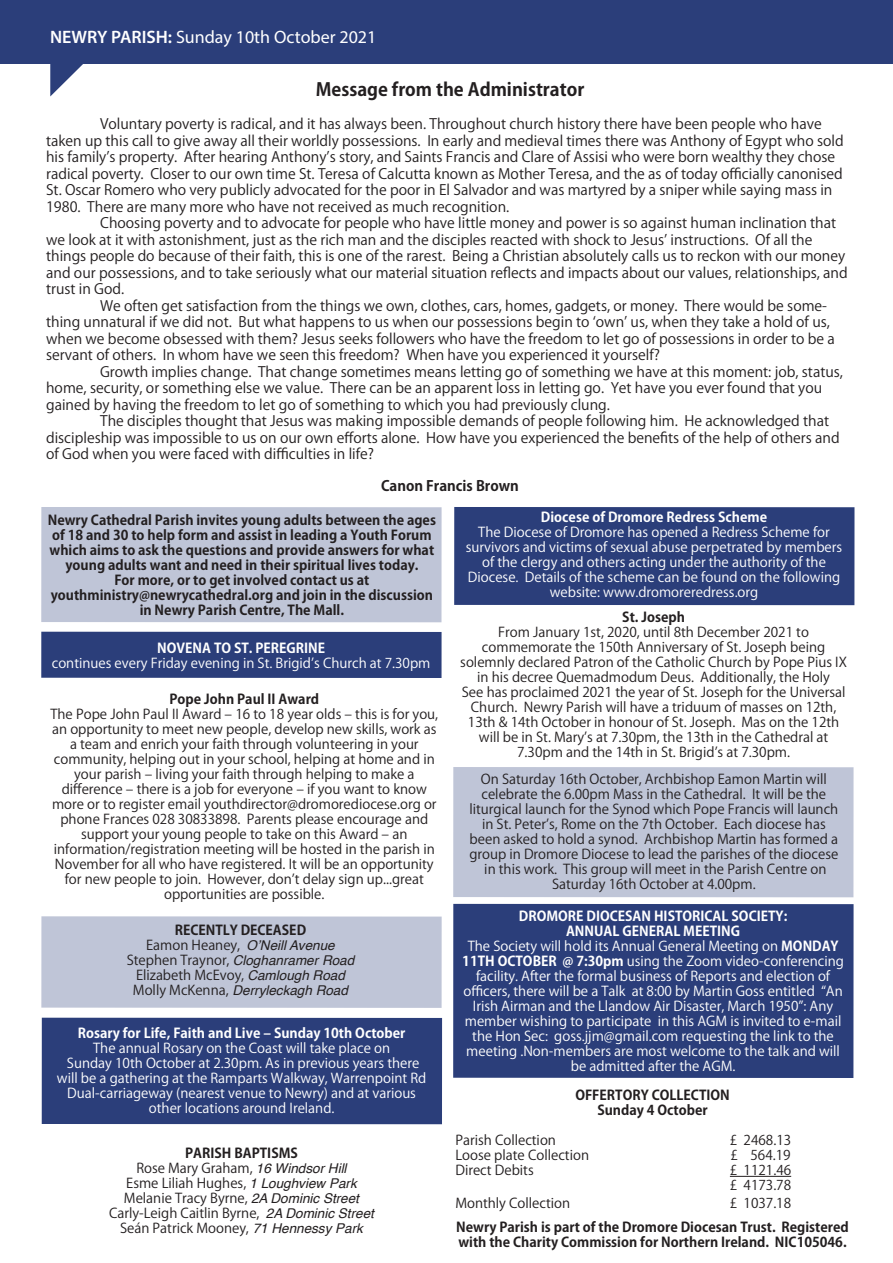
<style>
.page{position:relative;width:893px;height:1263px;background:#fff}
.page>*{position:absolute;margin:0;border:0;box-sizing:border-box;transform-origin:0 0}
.t1{font:18px "Myriad Pro";color:#fff}
.t2{font:700 18px "Koz Go Pro";color:#231f20}
.t3{font:14.25px/16.5px "Koz Go Pro";color:#231f20}
.t4{font:700 14.25px "Koz Go Pro";color:#231f20}
.t5{font:13.5px/15px "Koz Go Pro";color:#231f20;text-align:center}
.t6{font:13.5px/15px "Koz Go Pro";color:#fff;text-align:center}
.t7{font:700 13.5px/15px "Koz Go Pro";color:#231f20;text-align:center}
.t8{font:700 13.5px "Koz Go Pro";color:#fff}
.t9{font:italic 13.5px/15px "Helvetica";color:#231f20;text-align:center}
.s1{font-weight:600}
.s2{font-family:"Koz Go Pro";font-style:normal}
.s3{font-family:"Helvetica";font-style:italic}
.s4{font-weight:700}
</style>
<div class="page">
<hr style="left:730px;top:1176px;width:61px;height:1px;background:#231f20">
<div style="left:454px;top:507px;width:400px;height:98px;background:#2b3e7a"></div>
<div style="left:41px;top:507px;width:401px;height:115px;background:#bfc5d7"></div>
<div style="left:41px;top:632px;width:401px;height:46px;background:#2b3e7a"></div>
<div style="left:42px;top:1018px;width:400px;height:106px;background:#2b3e7a"></div>
<div style="left:41px;top:916px;width:401px;height:92px;background:#bfc5d7"></div>
<div style="left:453px;top:767px;width:400px;height:130px;background:#bfc5d7"></div>
<div style="left:453px;top:904px;width:400px;height:174px;background:#2b3e7a"></div>
<div style="left:0;top:0;width:893px;height:64px;background:#2b3e7a"></div>
<svg style="left:50px;top:64px;width:33px;height:32px"></svg>
<p class="t1" style="left:50px;top:26px;width:328px"><span class="s1">NEWRY PARISH:</span> Sunday 10th October 2021</p>
<p class="t1" style="left:234px;top:27px;width:156px">31st December 2017</p>
<p class="t2" style="left:316px;top:78px;width:270px">Message from the Administrator</p>
<p class="t3" style="left:46px;top:116px;width:799px;text-indent:54px">Voluntary poverty is radical, and it has always been. Throughout church history there have been people who have taken up this call to give away all their worldly possessions. In early and medieval times there was Anthony of Egypt who sold his familyʼs property. After hearing Anthonyʼs story, and Saints Francis and Clare of Assisi who were born wealthy they chose radical poverty. Closer to our own time St. Teresa of Calcutta known as Mother Teresa, and the as of today officially canonised St. Oscar Romero who very publicly advocated for the poor in El Salvador and was martyred by a sniper while saying mass in 1980. There are many more who have not received as much recognition.</p>
<p class="t3" style="left:46px;top:215px;width:803px;text-indent:54px">Choosing poverty and to advocate for people who have little money and power is so against human inclination that we look at it with astonishment, just as the rich man and the disciples reacted with shock to Jesusʼ instructions. Of all the things people do because of their faith, this is one of the rarest. Being a Christian absolutely calls us to reckon with our money and our possessions, and to take seriously what our material situation reflects and impacts about our values, relationships, and trust in God.</p>
<p class="t3" style="left:46px;top:298px;width:790px;text-indent:54px">We often get satisfaction from the things we own, clothes, cars, homes, gadgets, or money. There would be some&shy;thing unnatural if we did not. But what happens to us when our possessions begin to ʻownʼ us, when they take a hold of us, when we become obsessed with them? Jesus seeks followers who have the freedom to let go of possessions in order to be a servant of others. In whom have we seen this freedom? When have you experienced it yourself?</p>
<p class="t3" style="left:46px;top:364px;width:798px;text-indent:54px">Growth implies change. That change sometimes means letting go of something we have at this moment: job, status, home, security, or something else we value. There can be an apparent loss in letting go. Yet have you ever found that you gained by having the freedom to let go of something to which you had previously clung.</p>
<p class="t3" style="left:46px;top:413px;width:795px;text-indent:54px">The disciples thought that Jesus was making impossible demands of people following him. He acknowledged that discipleship was impossible to us on our own efforts alone. How have you experienced the benefits of the help of others and of God when you were faced with difficulties in life?</p>
<p class="t4" style="left:381px;top:477px;width:139px">Canon Francis Brown</p>
<p class="t7" style="left:48px;top:513px;width:390px">Newry Cathedral Parish invites young adults between the ages of 18 and 30 to help form and assist in leading a Youth Forum which aims to ask the questions and provide answers for what young adults want and need in their spiritual lives today.<br>For more, or to get involved contact us at youthministry@newrycathedral.org and join in the discussion in Newry Parish Centre, The Mall.</p>
<p class="t8" style="left:157px;top:639px;width:169px">NOVENA TO ST. PEREGRINE</p>
<p class="t6" style="left:52px;top:656px;width:380px">continues every Friday evening in St. Brigidʼs Church at 7.30pm</p>
<p class="t7" style="left:169px;top:692px;width:151px">Pope John Paul II Award</p>
<p class="t5" style="left:50px;top:707px;width:389px">The Pope John Paul II Award ‒ 16 to 18 year olds ‒ this is for you, an opportunity to meet new people, develop new skills, work as a team and enrich your faith through volunteering in your community, helping out in your school, helping at home and in your parish ‒ living your faith through helping to make a difference ‒ there is a job for everyone ‒ if you want to know more or to register email youthdirector@dromorediocese.org or phone Frances 028 30833898. Parents please encourage and support your young people to take on this Award ‒ an information/registration meeting will be hosted in the parish in November for all who have registered. It will be an opportunity for new people to join. However, donʼt delay sign up...great opportunities are possible.</p>
<p class="t7" style="left:175px;top:924px;width:133px">RECENTLY DECEASED</p>
<p class="t9" style="left:127px;top:938px;width:229px"><span class="s2">Eamon Heaney,</span> O’Neill Avenue<br><span class="s2">Stephen Traynor,</span> Cloghanramer Road</p>
<p class="t5" style="left:136px;top:968px;width:210px">Elizabeth McEvoy, <span class="s3">Camlough Road</span></p>
<p class="t9" style="left:133px;top:983px;width:217px"><span class="s2">Molly McKenna,</span> Derryleckagh Road</p>
<p class="t8" style="left:78px;top:1024px;width:329px">Rosary for Life, Faith and Live ‒ Sunday 10th October</p>
<p class="t6" style="left:57px;top:1040px;width:371px">The annual Rosary on the Coast will take place on<br>Sunday 10th October at 2.30pm. As in previous years there will be a gathering at the Ramparts Walkway, Warrenpoint Rd Dual-carriageway (nearest venue to Newry) and at various other locations around Ireland.</p>
<p class="t5" style="left:109px;top:1146px;width:266px"><span class="s4">PARISH BAPTISMS<br></span>Rose Mary Graham, <span class="s3">16 Windsor Hill<br></span>Esme Liliah Hughes, <span class="s3">1 Loughview Park </span>Melanie Tracy Byrne, <span class="s3">2A Dominic Street </span>Carly-Leigh Caitlin Byrne, <span class="s3">2A Dominic Street </span>Seán Patrick Mooney, <span class="s3">71 Hennessy Park</span></p>
<p class="t8" style="left:541px;top:509px;width:228px">Diocese of Dromore Redress Scheme</p>
<p class="t6" style="left:466px;top:525px;width:378px">The Diocese of Dromore has opened a Redress Scheme for survivors and victims of sexual abuse perpetrated by members of the clergy and others acting under the authority of the Diocese. Details of the scheme can be found on the following website: www.dromoreredress.org</p>
<p class="t7" style="left:622px;top:610px;width:64px">St. Joseph</p>
<p class="t5" style="left:460px;top:625px;width:388px">From January 1st, 2020, until 8th December 2021 to commemorate the 150th Anniversary of St. Joseph being solemnly declared Patron of the Catholic Church by Pope Pius IX in his decree Quemadmodum Deus. Additionally, the Holy<br>See has proclaimed 2021 the year of St. Joseph for the Universal Church. Newry Parish will have a triduum of masses on 12th, 13th &amp; 14th October in honour of St. Joseph. Mas on the 12th will be in St. Maryʼs at 7.30pm, the 13th in the Cathedral at 7.30pm and the 14th in St. Brigidʼs at 7.30pm.</p>
<p class="t5" style="left:469px;top:772px;width:371px">On Saturday 16th October, Archbishop Eamon Martin will celebrate the 6.00pm Mass in the Cathedral. It will be the liturgical launch for the Synod which Pope Francis will launch in St. Peterʼs, Rome on the 7th October. Each diocese has been asked to hold a synod. Archbishop Martin has formed a group in Dromore Diocese to lead the parishes of the diocese in this work. This group will meet in the Parish Centre on Saturday 16th October at 4.00pm.</p>
<p class="t6" style="left:462px;top:909px;width:383px"><span class="s4">DROMORE DIOCESAN HISTORICAL SOCIETY:<br>ANNUAL GENERAL MEETING<br></span>The Society will hold its Annual General Meeting on <span class="s4">MONDAY 11TH OCTOBER @ 7:30pm</span> using the Zoom video-conferencing facility. After the formal business of Reports and election of officers, there will be a Talk at 8:00 by Martin Goss entitled “An Irish Airman and the Llandow Air Disaster, March 1950”: Any member wishing to participate in this AGM is invited to e-mail the Hon Sec: goss.jjm@gmail.com requesting the link to the meeting .Non-members are most welcome to the talk and will be admitted after the AGM.</p>
<p class="t7" style="left:575px;top:1088px;width:156px">OFFERTORY COLLECTION<br>Sunday 4 October</p>
<p class="t5" style="left:455px;top:1133px;width:102px">Parish Collection</p>
<p class="t5" style="left:730px;top:1133px;width:63px">£ 2468.13</p>
<p class="t5" style="left:455px;top:1148px;width:135px">Loose plate Collection</p>
<p class="t5" style="left:730px;top:1148px;width:62px">£ 564.19</p>
<p class="t5" style="left:455px;top:1163px;width:80px">Direct Debits</p>
<p class="t5" style="left:730px;top:1163px;width:63px;text-align:left">£ 1121.46 £ 4173.78</p>
<p class="t5" style="left:455px;top:1196px;width:116px">Monthly Collection</p>
<p class="t5" style="left:730px;top:1196px;width:63px">£ 1037.18</p>
<p class="t7" style="left:456px;top:1220px;width:394px;text-align:left">Newry Parish is part of the Dromore Diocesan Trust. Registered with the Charity Commission for Northern Ireland. NIC105046.</p>
</div>
